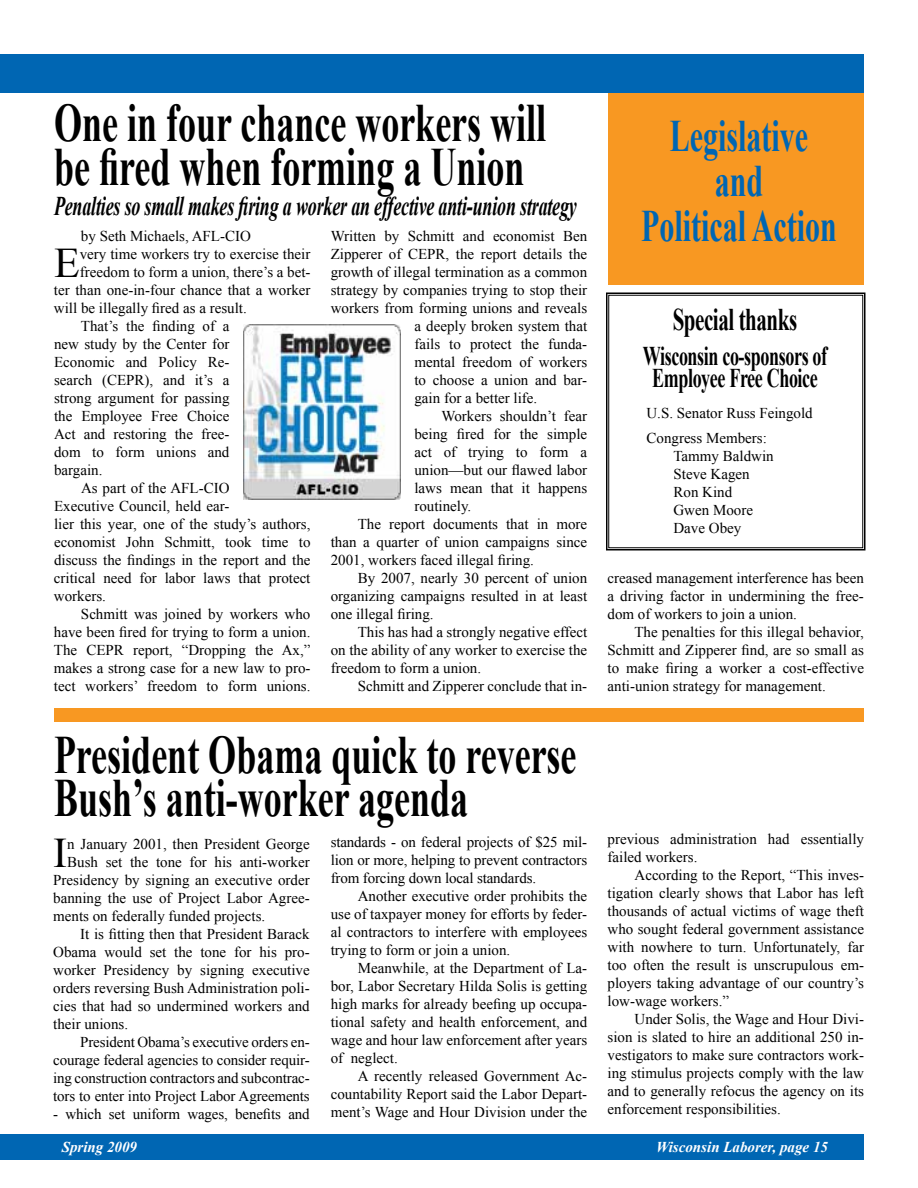
<style>
.page{position:relative;width:918px;height:1188px;background:#fff}
.page>*{position:absolute;margin:0;border:0;box-sizing:border-box;transform-origin:0 0}
.t1{font:700 54px/43.2px "Times New Roman";color:#000;scale:.67 1}
.t2{font:700 45px/45px "Times New Roman";color:#0066b3;text-align:center;scale:.67 1}
.t3{font:42.15px "Times New Roman";color:#000}
.t4{font:700 31.5px "Times New Roman";letter-spacing:-.02em;color:#000;scale:.67 1}
.t5{font:italic 700 27px "Times New Roman";letter-spacing:-.01em;color:#000;scale:.67 1}
.t6{font:700 27px/21.6px "Times New Roman";letter-spacing:-.02em;color:#000;text-align:center;scale:.67 1}
.t7{font:15px/18px "Times New Roman";color:#000;text-align:justify}
.t8{font:italic 700 15px "Times New Roman";color:#fff}
</style>
<div class="page">
<div style="left:608px;top:93px;width:256px;height:192px;background:#f89822"></div>
<div style="left:0;top:1134px;width:864px;height:25px;background:#0066b3"></div>
<div style="left:0;top:54px;width:864px;height:39px;background:#0066b3"></div>
<img style="left:243px;top:324px;width:158px;height:176px">
<svg style="left:606px;top:292px;width:260px;height:259px"></svg>
<div style="left:54px;top:708px;width:810px;height:13px;background:#f89822"></div>
<h1 class="t1" style="left:54px;top:100px;width:736px">One in four chance workers will be fired when forming a Union</h1>
<h3 class="t5" style="left:54px;top:187px;width:782px">Penalties so small makes firing a worker an effective anti-union strategy</h3>
<p class="t7" style="left:81px;top:227px;width:171px">by Seth Michaels, AFL-CIO</p>
<h3 class="t3" style="left:54px;top:235px;width:27px">E</h3>
<p class="t7" style="left:80px;top:245px;width:232px">very time workers try to exercise their</p>
<p class="t7" style="left:80px;top:263px;width:232px">freedom to form a union, there’s a bet-</p>
<p class="t7" style="left:54px;top:281px;width:258px">ter than one-in-four chance that a worker</p>
<p class="t7" style="left:54px;top:299px;width:194px">will be illegally fired as a result.</p>
<p class="t7" style="left:81px;top:317px;width:150px">That’s the finding of a</p>
<p class="t7" style="left:54px;top:335px;width:177px">new study by the Center for</p>
<p class="t7" style="left:54px;top:353px;width:177px">Economic and Policy Re-</p>
<p class="t7" style="left:54px;top:371px;width:177px">search (CEPR), and it’s a</p>
<p class="t7" style="left:54px;top:389px;width:177px">strong argument for passing</p>
<p class="t7" style="left:54px;top:407px;width:177px">the Employee Free Choice</p>
<p class="t7" style="left:54px;top:425px;width:177px">Act and restoring the free-</p>
<p class="t7" style="left:54px;top:443px;width:177px">dom to form unions and</p>
<p class="t7" style="left:54px;top:461px;width:50px">bargain.</p>
<p class="t7" style="left:81px;top:479px;width:150px">As part of the AFL-CIO</p>
<p class="t7" style="left:54px;top:497px;width:177px">Executive Council, held ear-</p>
<p class="t7" style="left:54px;top:515px;width:258px">lier this year, one of the study’s authors,</p>
<p class="t7" style="left:54px;top:533px;width:258px">economist John Schmitt, took time to</p>
<p class="t7" style="left:54px;top:551px;width:258px">discuss the findings in the report and the</p>
<p class="t7" style="left:54px;top:569px;width:258px">critical need for labor laws that protect</p>
<p class="t7" style="left:54px;top:587px;width:54px">workers.</p>
<p class="t7" style="left:81px;top:605px;width:231px">Schmitt was joined by workers who</p>
<p class="t7" style="left:54px;top:623px;width:258px">have been fired for trying to form a union.</p>
<p class="t7" style="left:54px;top:641px;width:258px">The CEPR report, “Dropping the Ax,”</p>
<p class="t7" style="left:54px;top:659px;width:258px">makes a strong case for a new law to pro-</p>
<p class="t7" style="left:54px;top:677px;width:258px">tect workers’ freedom to form unions.</p>
<p class="t7" style="left:331px;top:227px;width:258px">Written by Schmitt and economist Ben</p>
<p class="t7" style="left:331px;top:245px;width:258px">Zipperer of CEPR, the report details the</p>
<p class="t7" style="left:331px;top:263px;width:258px">growth of illegal termination as a common</p>
<p class="t7" style="left:331px;top:281px;width:258px">strategy by companies trying to stop their</p>
<p class="t7" style="left:331px;top:299px;width:258px">workers from forming unions and reveals</p>
<p class="t7" style="left:414px;top:317px;width:174px">a deeply broken system that</p>
<p class="t7" style="left:414px;top:335px;width:174px">fails to protect the funda-</p>
<p class="t7" style="left:414px;top:353px;width:174px">mental freedom of workers</p>
<p class="t7" style="left:414px;top:371px;width:174px">to choose a union and bar-</p>
<p class="t7" style="left:414px;top:389px;width:124px">gain for a better life.</p>
<p class="t7" style="left:441px;top:407px;width:147px">Workers shouldn’t fear</p>
<p class="t7" style="left:414px;top:425px;width:174px">being fired for the simple</p>
<p class="t7" style="left:414px;top:443px;width:174px">act of trying to form a</p>
<p class="t7" style="left:414px;top:461px;width:174px">union—but our flawed labor</p>
<p class="t7" style="left:414px;top:479px;width:174px">laws mean that it happens</p>
<p class="t7" style="left:414px;top:497px;width:58px">routinely.</p>
<p class="t7" style="left:358px;top:515px;width:231px">The report documents that in more</p>
<p class="t7" style="left:331px;top:533px;width:258px">than a quarter of union campaigns since</p>
<p class="t7" style="left:331px;top:551px;width:205px">2001, workers faced illegal firing.</p>
<p class="t7" style="left:358px;top:569px;width:231px">By 2007, nearly 30 percent of union</p>
<p class="t7" style="left:331px;top:587px;width:258px">organizing campaigns resulted in at least</p>
<p class="t7" style="left:331px;top:605px;width:104px">one illegal firing.</p>
<p class="t7" style="left:358px;top:623px;width:231px">This has had a strongly negative effect</p>
<p class="t7" style="left:331px;top:641px;width:258px">on the ability of any worker to exercise the</p>
<p class="t7" style="left:331px;top:659px;width:152px">freedom to form a union.</p>
<p class="t7" style="left:358px;top:677px;width:231px">Schmitt and Zipperer conclude that in-</p>
<h1 class="t1" style="left:54px;top:732px;width:782px">President Obama quick to reverse<br>Bush’s anti-worker agenda</h1>
<h3 class="t3" style="left:53px;top:824px;width:16px">I</h3>
<p class="t7" style="left:67px;top:834px;width:244px">n January 2001, then President George</p>
<p class="t7" style="left:67px;top:852px;width:244px">Bush set the tone for his anti-worker</p>
<p class="t7" style="left:53px;top:870px;width:258px">Presidency by signing an executive order</p>
<p class="t7" style="left:53px;top:888px;width:258px">banning the use of Project Labor Agree-</p>
<p class="t7" style="left:53px;top:906px;width:214px">ments on federally funded projects.</p>
<p class="t7" style="left:80px;top:924px;width:231px">It is fitting then that President Barack</p>
<p class="t7" style="left:53px;top:942px;width:258px">Obama would set the tone for his pro-</p>
<p class="t7" style="left:53px;top:960px;width:258px">worker Presidency by signing executive</p>
<p class="t7" style="left:53px;top:978px;width:258px">orders reversing Bush Administration poli-</p>
<p class="t7" style="left:53px;top:996px;width:258px">cies that had so undermined workers and</p>
<p class="t7" style="left:53px;top:1014px;width:76px">their unions.</p>
<p class="t7" style="left:80px;top:1032px;width:231px">President Obama’s executive orders en-</p>
<p class="t7" style="left:53px;top:1050px;width:258px">courage federal agencies to consider requir-</p>
<p class="t7" style="left:53px;top:1068px;width:258px">ing construction contractors and subcontrac-</p>
<p class="t7" style="left:53px;top:1086px;width:258px">tors to enter into Project Labor Agreements</p>
<p class="t7" style="left:53px;top:1104px;width:258px">- which set uniform wages, benefits and</p>
<p class="t7" style="left:331px;top:833px;width:258px">standards - on federal projects of $25 mil&shy;lion or more, helping to prevent contractors from forcing down local standards.</p>
<p class="t7" style="left:331px;top:887px;width:258px;text-indent:27px">Another executive order prohibits the use of taxpayer money for efforts by feder&shy;al contractors to interfere with employees trying to form or join a union.</p>
<p class="t7" style="left:331px;top:959px;width:258px;text-indent:27px">Meanwhile, at the Department of La&shy;bor, Labor Secretary Hilda Solis is getting high marks for already beefing up occupa&shy;tional safety and health enforcement, and wage and hour law enforcement after years of neglect.</p>
<p class="t7" style="left:331px;top:1067px;width:258px;text-indent:27px">A recently released Government Ac&shy;countability Report said the Labor Depart&shy;ment’s Wage and Hour Division under the</p>
<h2 class="t2" style="left:641px;top:112px;width:294px">Legislative and<br>Political Action</h2>
<h3 class="t4" style="left:673px;top:298px;width:188px">Special thanks</h3>
<h3 class="t6" style="left:643px;top:345px;width:277px">Wisconsin co-sponsors of<br>Employee Free Choice</h3>
<p class="t7" style="left:646px;top:401px;width:168px;line-height:24.8px">U.S. Senator Russ Feingold<br>Congress Members:</p>
<p class="t7" style="left:674px;top:447px;width:102px;text-align:left">Tammy Baldwin<br>Steve Kagen<br>Ron Kind<br>Gwen Moore<br>Dave Obey</p>
<p class="t7" style="left:608px;top:569px;width:258px">creased management interference has been a driving factor in undermining the free&shy;dom of workers to join a union.</p>
<p class="t7" style="left:608px;top:623px;width:258px;text-indent:27px">The penalties for this illegal behavior, Schmitt and Zipperer find, are so small as to make firing a worker a cost-effective anti-union strategy for management.</p>
<p class="t7" style="left:608px;top:830px;width:258px">previous administration had essentially failed workers.</p>
<p class="t7" style="left:608px;top:866px;width:258px;text-indent:27px">According to the Report, “This inves&shy;tigation clearly shows that Labor has left thousands of actual victims of wage theft who sought federal government assistance with nowhere to turn. Unfortunately, far too often the result is unscrupulous em&shy;ployers taking advantage of our country’s low-wage workers.”</p>
<p class="t7" style="left:608px;top:1010px;width:258px;text-indent:27px">Under Solis, the Wage and Hour Divi&shy;sion is slated to hire an additional 250 in&shy;vestigators to make sure contractors work&shy;ing stimulus projects comply with the law and to generally refocus the agency on its enforcement responsibilities.</p>
<p class="t8" style="left:62px;top:1136px;width:77px">Spring 2009</p>
<p class="t8" style="left:656px;top:1136px;width:173px">Wisconsin Laborer, page 15</p>
</div>
